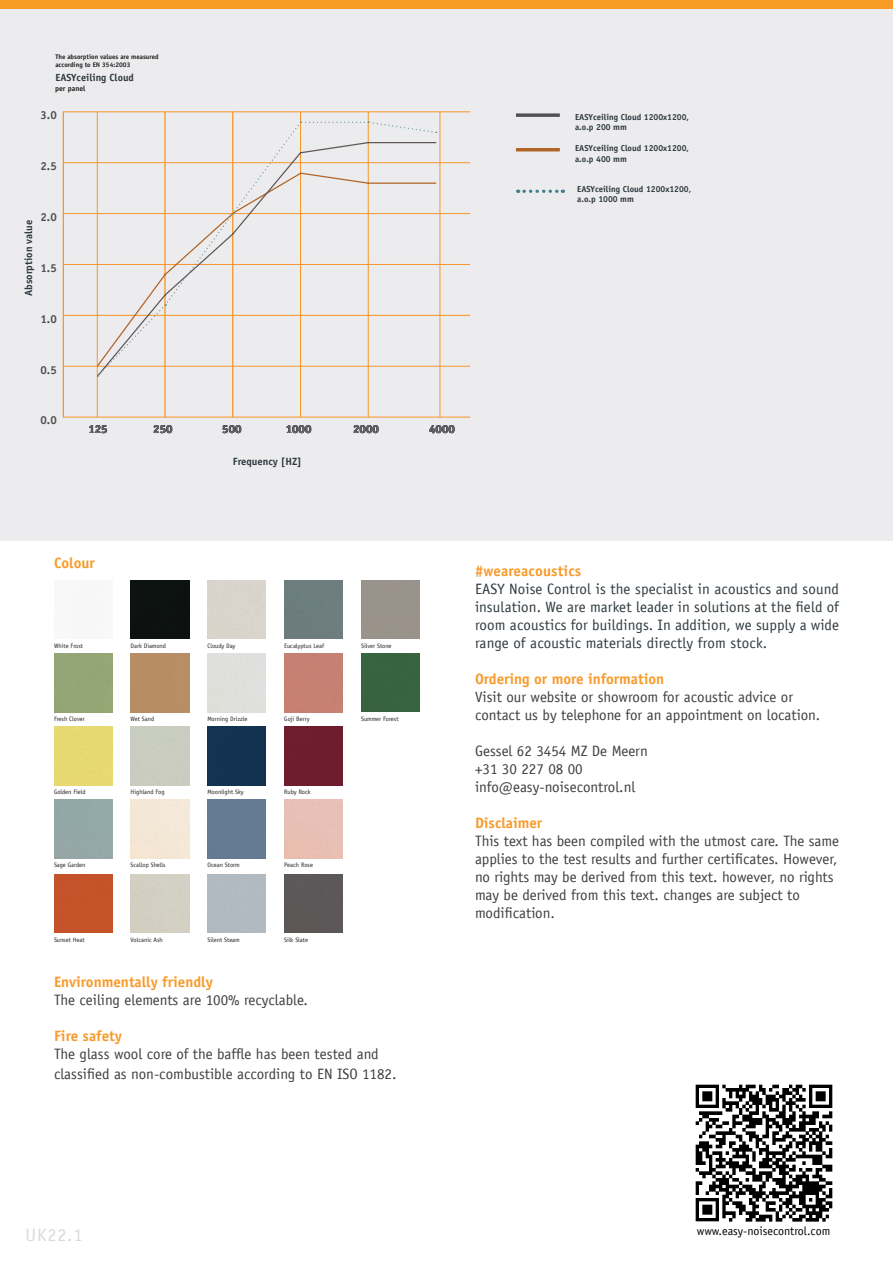
<style>
.page{position:relative;width:893px;height:1263px;background:#fff}
.page>*{position:absolute;margin:0;border:0;box-sizing:border-box;transform-origin:0 0}
.t1{font:18px "Officina Sans LT";color:#d9d9d9}
.t2{font:15px/18px "Officina Sans LT";color:#3e3e3f}
.t3{font:15px/18px "Officina Sans LT";letter-spacing:.01em;color:#2f393e;text-align:justify}
.t4{font:700 15px "Officina Sans Std";color:#f89b2c}
.t5{font:12px "Officina Sans LT";color:#000001}
.t6{font:700 11.55px "Officina Sans Std";color:#4e5154}
.t7{font:700 11.55px "Officina Sans Std";color:#231f20}
.t8{font:700 10.5px "Officina Sans Std";color:#2f393f}
.t9{font:700 10.35px "Officina Sans Std";color:#2f393f}
.t10{font:700 8.7px "Officina Sans Std";color:#2f393f}
.t11{font:700 7.5px "Officina Sans Std";color:#231f20}
.t12{font:700 6.75px "Officina Sans Std";color:#231f20}
.t13{font:6.3px "Officina Sans LT";color:#231f20}
.s1{font-family:"Officina Sans Std";font-weight:700;color:#f89b2c}
</style>
<div class="page">
<div style="left:0;top:9px;width:893px;height:532px;background:#ececee"></div>
<div style="left:0;top:0;width:893px;height:9px;background:#f89b27"></div>
<img style="left:695px;top:1084px;width:138px;height:138px">
<img style="left:72px;top:583px;width:29px;height:47px">
<div style="left:131px;top:580px;width:58px;height:59px;background:#0d1211"></div>
<div style="left:131px;top:653px;width:58px;height:59px;background:#b78d64"></div>
<div style="left:284px;top:726px;width:59px;height:59px;background:#6e1d2e"></div>
<div style="left:208px;top:726px;width:58px;height:59px;background:#133251"></div>
<div style="left:284px;top:580px;width:59px;height:59px;background:#6c7d7e"></div>
<div style="left:208px;top:800px;width:58px;height:58px;background:#657b94"></div>
<div style="left:54px;top:874px;width:58px;height:59px;background:#c5532a"></div>
<div style="left:284px;top:874px;width:59px;height:59px;background:#5c5758"></div>
<div style="left:361px;top:653px;width:58px;height:59px;background:#376341"></div>
<hr style="left:63px;top:417px;width:407px;height:1px;background:#f7962b">
<hr style="left:97px;top:112px;width:1px;height:305px;background:#f79528">
<hr style="left:164px;top:112px;width:2px;height:305px;background:#f79528">
<hr style="left:232px;top:112px;width:1px;height:305px;background:#f79528">
<hr style="left:300px;top:112px;width:1px;height:305px;background:#f79528">
<hr style="left:368px;top:112px;width:1px;height:305px;background:#f79528">
<hr style="left:440px;top:112px;width:1px;height:305px;background:#f79528">
<hr style="left:63px;top:112px;width:1px;height:305px;background:#f79528">
<hr style="left:63px;top:366px;width:407px;height:1px;background:#f7962b">
<hr style="left:63px;top:315px;width:407px;height:1px;background:#f7931d">
<hr style="left:63px;top:264px;width:407px;height:1px;background:#f7962b">
<hr style="left:63px;top:213px;width:407px;height:1px;background:#f7962b">
<hr style="left:63px;top:162px;width:407px;height:1px;background:#f7962b">
<hr style="left:63px;top:112px;width:407px;height:1px;background:#f7962b">
<svg style="left:96px;top:121px;width:341px;height:256px"></svg>
<svg style="left:518px;top:190px;width:45px;height:3px"></svg>
<hr style="left:516px;top:148px;width:44px;height:3px;background:#b06425">
<svg style="left:516px;top:113px;width:44px;height:4px"></svg>
<p class="t12" style="left:55px;top:52px;width:105px">The absorption values are measured</p>
<p class="t12" style="left:55px;top:60px;width:77px">according to EN 354:2003</p>
<p class="t9" style="left:55px;top:71px;width:80px">EASYceiling Cloud</p>
<p class="t11" style="left:55px;top:83px;width:32px">per panel</p>
<p class="t6" style="left:40px;top:108px;width:18px">3.0</p>
<p class="t6" style="left:40px;top:159px;width:18px">2.5</p>
<p class="t6" style="left:40px;top:209px;width:18px">2.0</p>
<p class="t8" style="left:22px;top:296px;width:78px;rotate:-90deg">Absorption value</p>
<p class="t6" style="left:40px;top:260px;width:18px">1.5</p>
<p class="t6" style="left:40px;top:311px;width:18px">1.0</p>
<p class="t6" style="left:40px;top:362px;width:18px">0.5</p>
<p class="t6" style="left:40px;top:413px;width:18px">0.0</p>
<p class="t7" style="left:88px;top:422px;width:21px">125</p>
<p class="t7" style="left:153px;top:422px;width:21px">250</p>
<p class="t7" style="left:222px;top:422px;width:21px">500</p>
<p class="t7" style="left:286px;top:422px;width:27px">1000</p>
<p class="t7" style="left:353px;top:422px;width:27px">2000</p>
<p class="t7" style="left:429px;top:422px;width:27px">4000</p>
<p class="t8" style="left:233px;top:455px;width:70px">Frequency [HZ]</p>
<p class="t10" style="left:575px;top:111px;width:116px">EASYceiling Cloud 1200x1200,</p>
<p class="t10" style="left:575px;top:122px;width:53px">a.o.p 200 mm</p>
<p class="t10" style="left:575px;top:143px;width:116px">EASYceiling Cloud 1200x1200,</p>
<p class="t10" style="left:575px;top:153px;width:53px">a.o.p 400 mm</p>
<p class="t10" style="left:577px;top:183px;width:116px">EASYceiling Cloud 1200x1200,</p>
<p class="t10" style="left:577px;top:194px;width:58px">a.o.p 1000 mm</p>
<p class="t4" style="left:54px;top:553px;width:42px">Colour</p>
<p class="t13" style="left:54px;top:642px;width:31px">White Frost</p>
<p class="t13" style="left:131px;top:642px;width:37px">Dark Diamond</p>
<p class="t13" style="left:208px;top:642px;width:29px">Cloudy Day</p>
<p class="t13" style="left:284px;top:642px;width:41px">Eucalyptus Leaf</p>
<p class="t13" style="left:54px;top:715px;width:32px">Fresh Clover</p>
<p class="t13" style="left:131px;top:715px;width:25px">Wet Sand</p>
<p class="t13" style="left:208px;top:715px;width:41px">Morning Drizzle</p>
<p class="t13" style="left:284px;top:715px;width:27px">Goji Berry</p>
<p class="t13" style="left:54px;top:788px;width:33px">Golden Field</p>
<p class="t13" style="left:131px;top:788px;width:35px">Highland Fog</p>
<p class="t13" style="left:208px;top:788px;width:38px">Moonlight Sky</p>
<p class="t13" style="left:284px;top:788px;width:28px">Ruby Rock</p>
<p class="t13" style="left:54px;top:861px;width:33px">Sage Garden</p>
<p class="t13" style="left:131px;top:861px;width:37px">Scallop Shells</p>
<p class="t13" style="left:208px;top:861px;width:34px">Ocean Storm</p>
<p class="t13" style="left:284px;top:861px;width:30px">Peach Rose</p>
<p class="t13" style="left:54px;top:936px;width:32px">Sunset Heat</p>
<p class="t13" style="left:131px;top:936px;width:34px">Volcanic Ash</p>
<p class="t13" style="left:208px;top:936px;width:34px">Silent Steam</p>
<p class="t13" style="left:284px;top:936px;width:25px">Silk Slate</p>
<p class="t13" style="left:361px;top:642px;width:32px">Silver Stone</p>
<p class="t13" style="left:361px;top:715px;width:39px">Summer Forest</p>
<p class="t4" style="left:54px;top:973px;width:160px">Environmentally friendly</p>
<p class="t2" style="left:54px;top:991px;width:255px">The ceiling elements are 100% recyclable.</p>
<p class="t4" style="left:54px;top:1027px;width:70px">Fire safety</p>
<p class="t2" style="left:54px;top:1045px;width:326px">The glass wool core of the baffle has been tested and</p>
<p class="t2" style="left:54px;top:1065px;width:344px">classified as non-combustible according to EN ISO 1182.</p>
<p class="t4" style="left:475px;top:561px;width:108px">#weareacoustics</p>
<p class="t3" style="left:475px;top:579px;width:365px">EASY Noise Control is the specialist in acoustics and sound insulation. We are market leader in solutions at the field of room acoustics for buildings. In addition, we supply a wide range of acoustic materials directly from stock.</p>
<p class="t4" style="left:475px;top:669px;width:191px">Ordering or more information</p>
<p class="t2" style="left:475px;top:687px;width:320px">Visit our website or showroom for acoustic advice or</p>
<p class="t2" style="left:475px;top:705px;width:347px">contact us by telephone for an appointment on location.</p>
<p class="t2" style="left:475px;top:741px;width:174px">Gessel 62 3454 MZ De Meern</p>
<p class="t2" style="left:475px;top:759px;width:109px">+31 30 227 08 00</p>
<p class="t2" style="left:475px;top:777px;width:162px">info@easy-noisecontrol.nl</p>
<p class="t2" style="left:475px;top:813px;width:365px"><span class="s1">Disclaimer<br></span>This text has been compiled with the utmost care. The same</p>
<p class="t2" style="left:475px;top:849px;width:364px">applies to the test results and further certificates. However,</p>
<p class="t2" style="left:475px;top:867px;width:360px">no rights may be derived from this text. however, no rights</p>
<p class="t2" style="left:475px;top:885px;width:327px">may be derived from this text. changes are subject to</p>
<p class="t2" style="left:475px;top:903px;width:82px">modification.</p>
<p class="t1" style="left:26px;top:1224px;width:58px">UK22.1</p>
<p class="t5" style="left:697px;top:1224px;width:135px">www.easy-noisecontrol.com</p>
</div>
